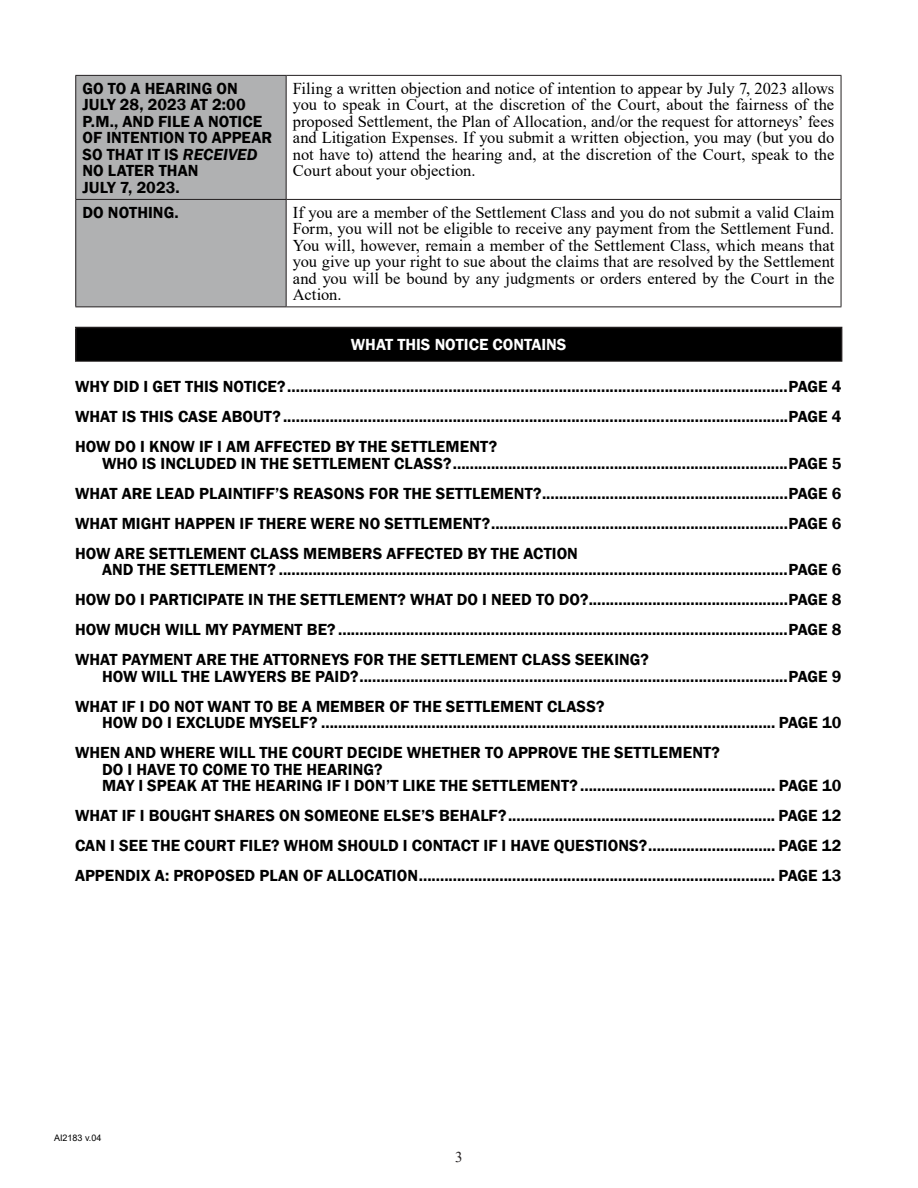
<style>
.page{position:relative;width:918px;height:1188px;background:#fff}
.page>*{position:absolute;margin:0;border:0;box-sizing:border-box;transform-origin:0 0}
.TOC_Title_Page_Numbe{font:600 16.5px "Franklin Gothic";letter-spacing:.005em;color:#000}
.Body_Copy{font:16.5px/16.5px "Times New Roman";color:#000;text-align:justify}
.Body_Copy-2{font:600 16.5px/16.5px "Franklin Gothic";letter-spacing:.005em;color:#000}
.TOC_Header_Block{font:600 16.5px "Franklin Gothic";color:#fff}
.t1{font:15px "Times New Roman";color:#231f20}
.t2{font:9px "Arial";color:#000}
.s1{font-style:italic}
</style>
<div class="page">
<div style="left:76px;top:76px;width:210px;height:230px;background:#b0b1b2"></div>
<hr style="left:75px;top:75px;width:211px;height:1px;background:#231f20">
<hr style="left:75px;top:76px;width:1px;height:123px;background:#231f20">
<hr style="left:286px;top:75px;width:555px;height:1px;background:#231f20">
<hr style="left:286px;top:76px;width:1px;height:123px;background:#231f20">
<hr style="left:841px;top:76px;width:1px;height:123px;background:#231f20">
<hr style="left:75px;top:199px;width:211px;height:1px;background:#231f20">
<hr style="left:75px;top:200px;width:1px;height:106px;background:#231f20">
<hr style="left:286px;top:199px;width:555px;height:1px;background:#231f20">
<hr style="left:286px;top:200px;width:1px;height:106px;background:#231f20">
<hr style="left:841px;top:200px;width:1px;height:106px;background:#231f20">
<hr style="left:75px;top:306px;width:211px;height:1px;background:#231f20">
<hr style="left:286px;top:306px;width:555px;height:1px;background:#231f20">
<div style="left:76px;top:327px;width:766px;height:34px;background:#000"></div>
<hr style="left:75px;top:327px;width:767px;height:1px;background:#231f20">
<hr style="left:75px;top:328px;width:1px;height:33px;background:#231f20">
<hr style="left:841px;top:328px;width:1px;height:33px;background:#231f20">
<hr style="left:75px;top:361px;width:767px;height:1px;background:#231f20">
<p class="Body_Copy-2" style="left:82px;top:80px;width:191px">GO TO A HEARING ON<br>JULY 28, 2023 AT 2:00<br>P.M., AND FILE A NOTICE<br>OF INTENTION TO APPEAR<br>SO THAT IT IS <span class="s1">RECEIVED<br></span>NO LATER THAN<br>JULY 7, 2023.</p>
<p class="Body_Copy" style="left:293px;top:79px;width:543px">Filing a written objection and notice of intention to appear by July 7, 2023 allows you to speak in Court, at the discretion of the Court, about the fairness of the proposed Settlement, the Plan of Allocation, and/or the request for attorneys’ fees and Litigation Expenses. If you submit a written objection, you may (but you do not have to) attend the hearing and, at the discretion of the Court, speak to the Court about your objection.</p>
<p class="Body_Copy-2" style="left:82px;top:204px;width:98px">DO NOTHING.</p>
<p class="Body_Copy" style="left:293px;top:203px;width:543px">If you are a member of the Settlement Class and you do not submit a valid Claim Form, you will not be eligible to receive any payment from the Settlement Fund.<br>You will, however, remain a member of the Settlement Class, which means that you give up your right to sue about the claims that are resolved by the Settlement and you will be bound by any judgments or orders entered by the Court in the Action.</p>
<p class="TOC_Header_Block" style="left:351px;top:334px;width:217px">WHAT THIS NOTICE CONTAINS</p>
<p class="TOC_Title_Page_Numbe" style="left:75px;top:377px;width:768px">WHY DID I GET THIS NOTICE?......................................................................................................................PAGE 4</p>
<p class="TOC_Title_Page_Numbe" style="left:75px;top:407px;width:768px">WHAT IS THIS CASE ABOUT? .......................................................................................................................PAGE 4</p>
<p class="TOC_Title_Page_Numbe" style="left:75px;top:437px;width:424px">HOW DO I KNOW IF I AM AFFECTED BY THE SETTLEMENT?</p>
<p class="TOC_Title_Page_Numbe" style="left:102px;top:453px;width:741px">WHO IS INCLUDED IN THE SETTLEMENT CLASS?...............................................................................PAGE 5</p>
<p class="TOC_Title_Page_Numbe" style="left:75px;top:483px;width:768px">WHAT ARE LEAD PLAINTIFF’S REASONS FOR THE SETTLEMENT?..........................................................PAGE 6</p>
<p class="TOC_Title_Page_Numbe" style="left:75px;top:513px;width:768px">WHAT MIGHT HAPPEN IF THERE WERE NO SETTLEMENT?......................................................................PAGE 6</p>
<p class="TOC_Title_Page_Numbe" style="left:75px;top:543px;width:504px">HOW ARE SETTLEMENT CLASS MEMBERS AFFECTED BY THE ACTION</p>
<p class="TOC_Title_Page_Numbe" style="left:102px;top:560px;width:741px">AND THE SETTLEMENT? ........................................................................................................................PAGE 6</p>
<p class="TOC_Title_Page_Numbe" style="left:75px;top:590px;width:768px">HOW DO I PARTICIPATE IN THE SETTLEMENT? WHAT DO I NEED TO DO?...............................................PAGE 8</p>
<p class="TOC_Title_Page_Numbe" style="left:75px;top:620px;width:768px">HOW MUCH WILL MY PAYMENT BE? ..........................................................................................................PAGE 8</p>
<p class="TOC_Title_Page_Numbe" style="left:75px;top:650px;width:575px">WHAT PAYMENT ARE THE ATTORNEYS FOR THE SETTLEMENT CLASS SEEKING?</p>
<p class="TOC_Title_Page_Numbe" style="left:102px;top:666px;width:741px">HOW WILL THE LAWYERS BE PAID?.....................................................................................................PAGE 9</p>
<p class="TOC_Title_Page_Numbe" style="left:75px;top:696px;width:531px">WHAT IF I DO NOT WANT TO BE A MEMBER OF THE SETTLEMENT CLASS?</p>
<p class="TOC_Title_Page_Numbe" style="left:102px;top:713px;width:741px">HOW DO I EXCLUDE MYSELF? ........................................................................................................... PAGE 10</p>
<p class="TOC_Title_Page_Numbe" style="left:75px;top:743px;width:646px">WHEN AND WHERE WILL THE COURT DECIDE WHETHER TO APPROVE THE SETTLEMENT?</p>
<p class="TOC_Title_Page_Numbe" style="left:102px;top:759px;width:282px">DO I HAVE TO COME TO THE HEARING?</p>
<p class="TOC_Title_Page_Numbe" style="left:102px;top:776px;width:741px">MAY I SPEAK AT THE HEARING IF I DON’T LIKE THE SETTLEMENT? .............................................. PAGE 10</p>
<p class="TOC_Title_Page_Numbe" style="left:75px;top:806px;width:768px">WHAT IF I BOUGHT SHARES ON SOMEONE ELSE’S BEHALF?............................................................... PAGE 12</p>
<p class="TOC_Title_Page_Numbe" style="left:75px;top:836px;width:768px">CAN I SEE THE COURT FILE? WHOM SHOULD I CONTACT IF I HAVE QUESTIONS?.............................. PAGE 12</p>
<p class="TOC_Title_Page_Numbe" style="left:75px;top:866px;width:768px">APPENDIX A: PROPOSED PLAN OF ALLOCATION.................................................................................... PAGE 13</p>
<p class="t2" style="left:54px;top:1131px;width:49px">AI2183 v.04</p>
<p class="t1" style="left:455px;top:1146px;width:9px">3</p>
</div>
